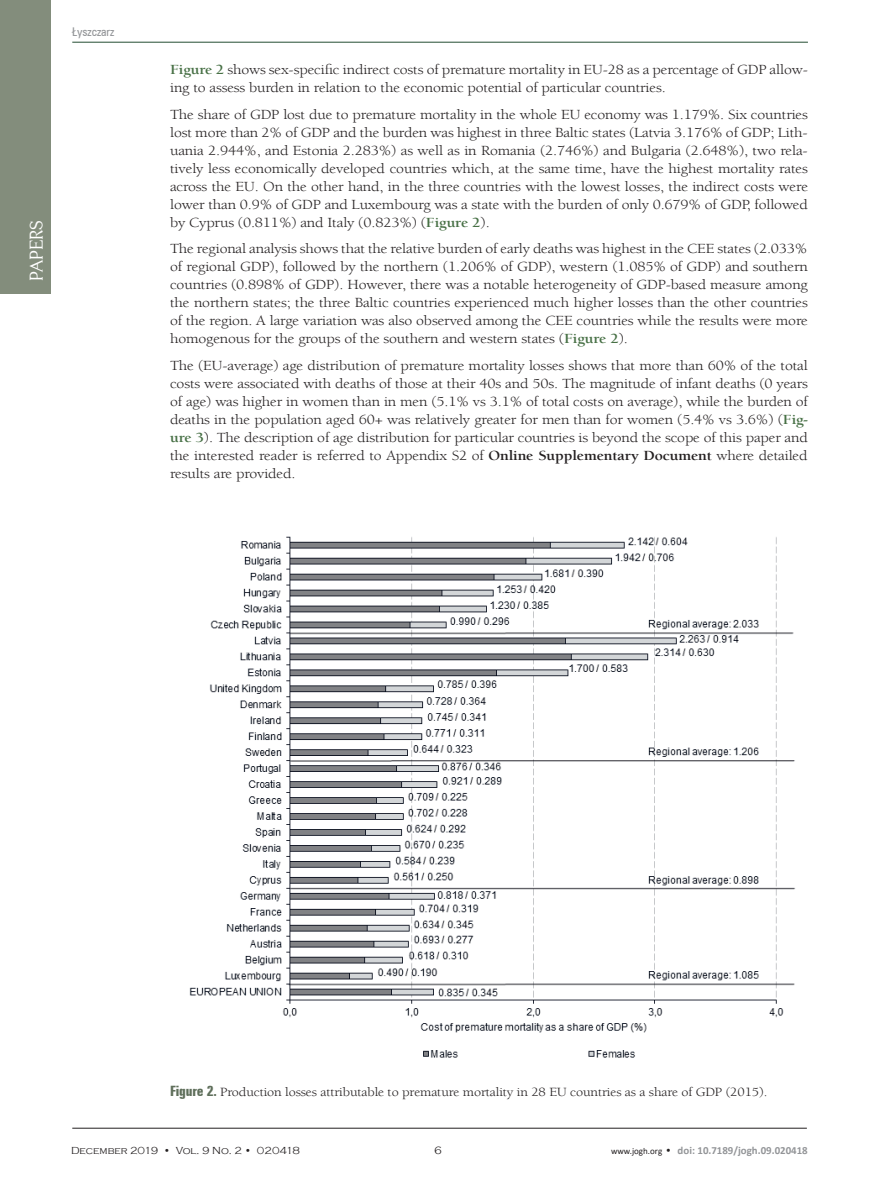
<style>
.page{position:relative;width:893px;height:1191px;background:#fff}
.page>*{position:absolute;margin:0;border:0;box-sizing:border-box;transform-origin:0 0}
.t1{font:18px "Centabel";color:#fff}
.t2{font:14.25px/18px "Berkeley Std";letter-spacing:-.01em;color:#231f20;text-align:justify;scale:1.11 1}
.t3{font:12.9px "Berkeley Std";letter-spacing:-.01em;color:#231f20;scale:1.11 1}
.t4{font:condensed 12px "Zurich BT";color:#939598}
.t5{font:700 10.95px "Calibri";color:#939598}
.t6{font:300 10.95px "Copperplate Gothic";color:#231f20}
.t7{font:300 10.5px "Copperplate Gothic";color:#231f20}
.s1{font-weight:700;color:#477045}
.s2{font-weight:700}
.s3{font-family:"Zurich BT";font-weight:700;font-stretch:extra-condensed;font-size:14.25px;color:#5f6f5b}
.s4{font-weight:400;font-size:9px;color:#231f20}
.s5{font-family:"Copperplate Gothic";font-weight:300;color:#231f20}
</style>
<div class="page">
<hr style="left:72px;top:1128px;width:735px;height:1px;background:#231f20">
<hr style="left:72px;top:42px;width:736px;height:1px;background:#244d32">
<div style="left:0;top:0;width:51px;height:293px;background:#838d7c"></div>
<img style="left:189px;top:536px;width:606px;height:522px">
<p class="t4" style="left:72px;top:25px;width:43px">Łyszczarz</p>
<p class="t1" style="left:26px;top:281px;width:63px;rotate:-90deg">PAPERS</p>
<p class="t2" style="left:170px;top:61px;width:576px"><span class="s1">Figure 2</span> shows sex-specific indirect costs of premature mortality in EU-28 as a percentage of GDP allow&shy;ing to assess burden in relation to the economic potential of particular countries.</p>
<p class="t2" style="left:170px;top:106px;width:576px">The share of GDP lost due to premature mortality in the whole EU economy was 1.179%. Six countries lost more than 2% of GDP and the burden was highest in three Baltic states (Latvia 3.176% of GDP; Lith&shy;uania 2.944%, and Estonia 2.283%) as well as in Romania (2.746%) and Bulgaria (2.648%), two rela&shy;tively less economically developed countries which, at the same time, have the highest mortality rates across the EU. On the other hand, in the three countries with the lowest losses, the indirect costs were lower than 0.9% of GDP and Luxembourg was a state with the burden of only 0.679% of GDP, followed by Cyprus (0.811%) and Italy (0.823%) (<span class="s1">Figure 2</span>).</p>
<p class="t2" style="left:170px;top:240px;width:576px">The regional analysis shows that the relative burden of early deaths was highest in the CEE states (2.033% of regional GDP), followed by the northern (1.206% of GDP), western (1.085% of GDP) and southern countries (0.898% of GDP). However, there was a notable heterogeneity of GDP-based measure among the northern states; the three Baltic countries experienced much higher losses than the other countries of the region. A large variation was also observed among the CEE countries while the results were more homogenous for the groups of the southern and western states (<span class="s1">Figure 2</span>).</p>
<p class="t2" style="left:170px;top:357px;width:576px">The (EU-average) age distribution of premature mortality losses shows that more than 60% of the total costs were associated with deaths of those at their 40s and 50s. The magnitude of infant deaths (0 years of age) was higher in women than in men (5.1% vs 3.1% of total costs on average), while the burden of deaths in the population aged 60+ was relatively greater for men than for women (5.4% vs 3.6%) (<span class="s1">Fig&shy;ure 3</span>). The description of age distribution for particular countries is beyond the scope of this paper and the interested reader is referred to Appendix S2 of <span class="s2">Online Supplementary Document</span> where detailed results are provided.</p>
<p class="t3" style="left:170px;top:1085px;width:540px"><span class="s3">Figure 2.</span> Production losses attributable to premature mortality in 28 EU countries as a share of GDP (2015).</p>
<p class="t7" style="left:71px;top:1144px;width:231px">December 2019 • Vol. 9 No. 2 • 020418</p>
<p class="t6" style="left:434px;top:1144px;width:9px">6</p>
<p class="t5" style="left:611px;top:1142px;width:198px"><span class="s4">www.jogh.org</span> <span class="s5">•</span> doi: 10.7189/jogh.09.020418</p>
</div>
